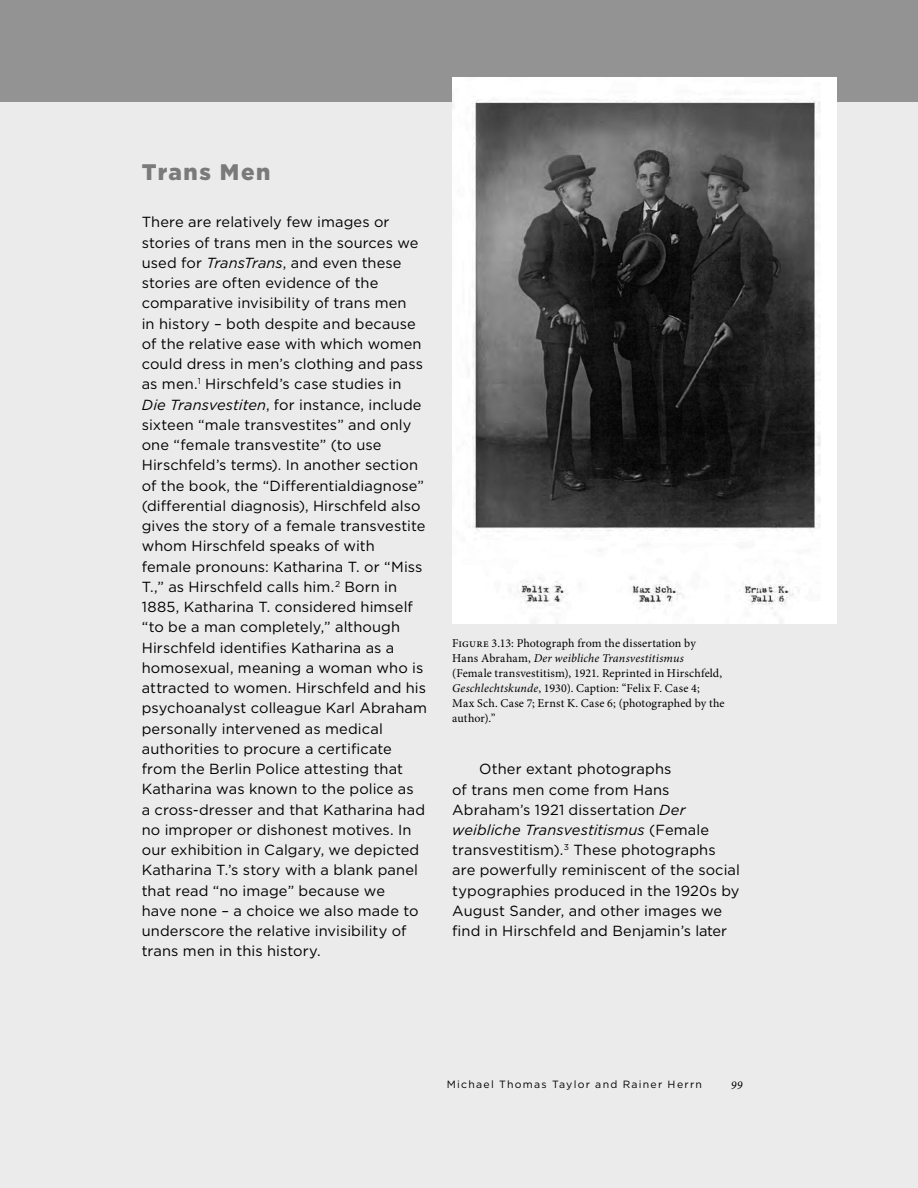
<style>
.page{position:relative;width:918px;height:1188px;background:#ebebeb}
.page>*{position:absolute;margin:0;border:0;box-sizing:border-box;transform-origin:0 0}
.t1{font:900 22.5px "Gotham";letter-spacing:.07em;color:#7a7a7a}
.t2{font:14.7px/20.2px "Gotham";letter-spacing:.005em;color:#000}
.t3{font:12px/15px "Minion Pro";letter-spacing:.005em;color:#000}
.t4{font:italic 12px "Minion Pro";color:#000}
.t5{font:10.5px "Gotham";letter-spacing:.125em;color:#000}
.s1{font-style:italic}
</style>
<div class="page">
<div style="left:0;top:0;width:918px;height:102px;background:#939393"></div>
<img style="left:452px;top:78px;width:385px;height:546px">
<h1 class="t1" style="left:142px;top:157px;width:130px">Trans Men</h1>
<p class="t2" style="left:142px;top:212px;width:287px">There are relatively few images or stories of trans men in the sources we used for <span class="s1">TransTrans</span>, and even these stories are often evidence of the comparative invisibility of trans men<br>in history – both despite and because of the relative ease with which women could dress in men’s clothing and pass as men.<sup>1</sup> Hirschfeld’s case studies in <span class="s1">Die Transvestiten</span>, for instance, include sixteen “male transvestites” and only one “female transvestite” (to use Hirschfeld’s terms). In another section of the book, the “Differentialdiagnose” (differential diagnosis), Hirschfeld also gives the story of a female transvestite whom Hirschfeld speaks of with female pronouns: Katharina T. or “Miss T.,” as Hirschfeld calls him.<sup>2</sup> Born in 1885, Katharina T. considered himself “to be a man completely,” although Hirschfeld identifies Katharina as a homosexual, meaning a woman who is attracted to women. Hirschfeld and his psychoanalyst colleague Karl Abraham personally intervened as medical authorities to procure a certificate from the Berlin Police attesting that Katharina was known to the police as<br>a cross-dresser and that Katharina had no improper or dishonest motives. In our exhibition in Calgary, we depicted Katharina T.’s story with a blank panel that read “no image” because we<br>have none – a choice we also made to underscore the relative invisibility of trans men in this history.</p>
<p class="t3" style="left:452px;top:636px;width:274px">Figure 3.13: Photograph from the dissertation by Hans Abraham, <span class="s1">Der weibliche Transvestitismus </span>(Female transvestitism), 1921. Reprinted in Hirschfeld, <span class="s1">Geschlechtskunde</span>, 1930). Caption: “Felix F. Case 4; Max Sch. Case 7; Ernst K. Case 6; (photographed by the author).”</p>
<p class="t2" style="left:452px;top:759px;width:289px;text-indent:27px">Other extant photographs<br>of trans men come from Hans Abraham’s 1921 dissertation <span class="s1">Der weibliche Transvestitismus</span> (Female transvestitism).<sup>3</sup> These photographs are powerfully reminiscent of the social typographies produced in the 1920s by August Sander, and other images we find in Hirschfeld and Benjamin’s later</p>
<p class="t5" style="left:447px;top:1078px;width:257px">Michael Thomas Taylor and Rainer Herrn</p>
<p class="t4" style="left:731px;top:1077px;width:13px">99</p>
</div>
